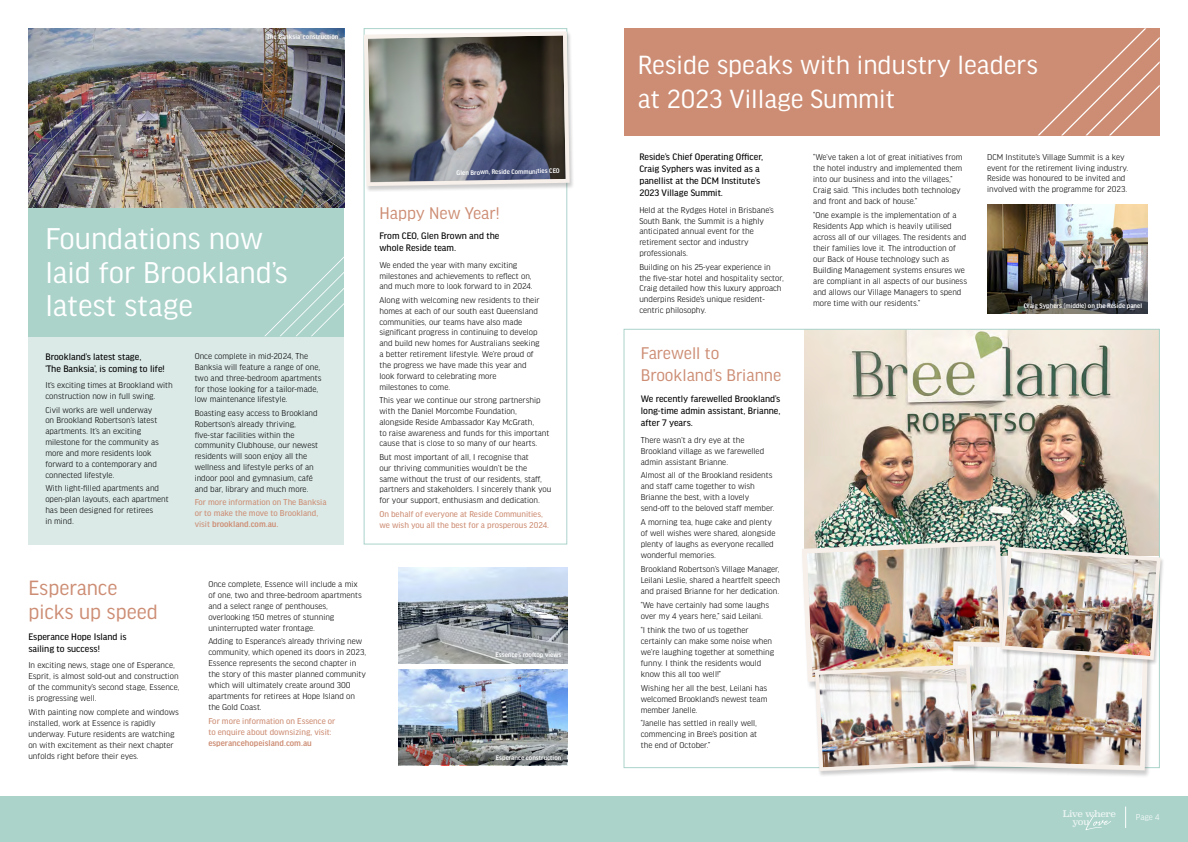
<style>
.page{position:relative;width:1188px;height:842px;background:#fff}
.page>*{position:absolute;margin:0;border:0;box-sizing:border-box;transform-origin:0 0}
.t1{font:32px/33.6px "Good Headline Pro";color:#fff}
.t2{font:28px/33.6px "Good Headline Pro";color:#fff}
.t3{font:22px/24px "Good Headline Pro";color:#cd8d74}
.t4{font:18px/22.5px "Good Headline Pro";color:#cd8d74}
.t5{font:10px/12px "Good Headline Pro News";color:#000}
.t6{font:9.1px/7.6px "Superclarendon";letter-spacing:-.05em;color:#ebf4f1}
.t7{font:300 9px/10.8px "Good Headline Pro";color:#000}
.t8{font:9px/10.8px "Good Headline Pro News";color:#cd8d74}
.t9{font:500 9px "Good Headline Pro";color:#cd8d74}
.t10{font:300 9px "Good Headline Pro";color:#fff}
.t11{font:500 7px "Good Headline Pro";color:#fff}
.s1{font-family:"Good Headline Pro News";font-weight:400}
</style>
<div class="page">
<div style="left:0;top:797px;width:595px;height:45px;background:#abd3ca"></div>
<div style="left:595px;top:797px;width:593px;height:45px;background:#abd3ca"></div>
<svg style="left:1085px;top:814px;width:26px;height:16px"></svg>
<svg style="left:1125px;top:806px;width:1px;height:22px"></svg>
<img style="left:805px;top:331px;width:352px;height:207px">
<div style="left:624px;top:28px;width:535px;height:107px;background:#cd8d74"></div>
<img style="left:987px;top:204px;width:161px;height:110px">
<img style="left:987px;top:276px;width:161px;height:37px">
<div style="left:948px;top:641px;width:205px;height:136px;background:#000;opacity:.2"></div>
<div style="left:813px;top:664px;width:166px;height:113px;background:#000;opacity:.2"></div>
<img style="left:799px;top:538px;width:363px;height:235px">
<svg style="left:1038px;top:28px;width:121px;height:107px"></svg>
<div style="left:28px;top:336px;width:316px;height:208px;background:#dbeae7"></div>
<div style="left:28px;top:208px;width:316px;height:128px;background:#abd3ca"></div>
<svg style="left:264px;top:256px;width:80px;height:80px"></svg>
<img style="left:28px;top:78px;width:316px;height:130px">
<img style="left:399px;top:608px;width:168px;height:56px">
<img style="left:399px;top:669px;width:168px;height:68px">
<img style="left:28px;top:28px;width:316px;height:50px">
<img style="left:399px;top:737px;width:168px;height:28px">
<svg style="left:363px;top:28px;width:209px;height:580px"></svg>
<img style="left:366px;top:33px;width:202px;height:151px">
<p class="t11" style="left:266px;top:33px;width:74px">‘The Banksia’ construction</p>
<h1 class="t1" style="left:45px;top:222px;width:244px">Foundations now laid for Brookland’s latest stage</h1>
<p class="t5" style="left:45px;top:351px;width:121px">Brookland’s latest stage,<br>‘The Banksia’, is coming to life!</p>
<p class="t7" style="left:45px;top:380px;width:129px">It’s exciting times at Brookland with construction now in full swing.</p>
<p class="t7" style="left:45px;top:404px;width:115px">Civil works are well underway on Brookland Robertson’s latest apartments. It’s an exciting milestone for the community as more and more residents look forward to a contemporary and connected lifestyle.</p>
<p class="t7" style="left:45px;top:483px;width:125px">With light-filled apartments and open-plan layouts, each apartment has been designed for retirees<br>in mind.</p>
<p class="t7" style="left:195px;top:351px;width:128px">Once complete in mid-2024, The Banksia will feature a range of one, two and three-bedroom apartments for those looking for a tailor-made, low maintenance lifestyle.</p>
<p class="t7" style="left:195px;top:408px;width:125px">Boasting easy access to Brookland<br>Robertson’s already thriving, five-star facilities within the community Clubhouse, our newest residents will soon enjoy all the wellness and lifestyle perks of an indoor pool and gymnasium, café and bar, library and much more.</p>
<p class="t8" style="left:195px;top:497px;width:133px">For more information on The Banksia or to make the move to Brookland,</p>
<p class="t9" style="left:195px;top:520px;width:85px"><span class="s1">visit</span> brookland.com.au.</p>
<p class="t11" style="left:456px;top:169px;width:105px;rotate:-1deg">Glen Brown, Reside Communities CEO</p>
<h3 class="t4" style="left:379px;top:202px;width:122px">Happy New Year!</h3>
<p class="t5" style="left:379px;top:230px;width:121px">From CEO, Glen Brown and the whole Reside team.</p>
<p class="t7" style="left:379px;top:260px;width:155px">We ended the year with many exciting milestones and achievements to reflect on, and much more to look forward to in 2024.</p>
<p class="t7" style="left:379px;top:295px;width:162px">Along with welcoming new residents to their homes at each of our south east Queensland communities, our teams have also made significant progress in continuing to develop and build new homes for Australians seeking a better retirement lifestyle. We’re proud of the progress we have made this year and look forward to celebrating more<br>milestones to come.</p>
<p class="t7" style="left:379px;top:395px;width:171px">This year we continue our strong partnership with the Daniel Morcombe Foundation, alongside Reside Ambassador Kay McGrath,<br>to raise awareness and funds for this important cause that is close to so many of our hearts.</p>
<p class="t7" style="left:379px;top:452px;width:173px">But most important of all, I recognise that<br>our thriving communities wouldn’t be the<br>same without the trust of our residents, staff, partners and stakeholders. I sincerely thank you for your support, enthusiasm and dedication.</p>
<p class="t8" style="left:379px;top:509px;width:171px">On behalf of everyone at Reside Communities, we wish you all the best for a prosperous 2024.</p>
<h3 class="t3" style="left:28px;top:576px;width:131px">Esperance picks up speed</h3>
<p class="t5" style="left:28px;top:630px;width:100px">Esperance Hope Island is sailing to success!</p>
<p class="t7" style="left:28px;top:660px;width:153px">In exciting news, stage one of Esperance, Esprit, is almost sold-out and construction of the community’s second stage, Essence, is progressing well.</p>
<p class="t7" style="left:28px;top:707px;width:152px">With painting now complete and windows installed, work at Essence is rapidly underway. Future residents are watching on with excitement as their next chapter unfolds right before their eyes.</p>
<p class="t7" style="left:208px;top:578px;width:155px">Once complete, Essence will include a mix of one, two and three-bedroom apartments and a select range of penthouses, overlooking 150 metres of stunning uninterrupted water frontage.</p>
<p class="t7" style="left:208px;top:636px;width:159px">Adding to Esperance’s already thriving new community, which opened its doors in 2023, Essence represents the second chapter in the story of this master planned community which will ultimately create around 300 apartments for retirees at Hope Island on the Gold Coast.</p>
<p class="t8" style="left:208px;top:716px;width:129px">For more information on Essence or to enquire about downsizing, visit:</p>
<p class="t9" style="left:208px;top:738px;width:105px">esperancehopeisland.com.au</p>
<p class="t11" style="left:495px;top:651px;width:67px">Essence’s rooftop views</p>
<p class="t11" style="left:496px;top:754px;width:67px">Esperance construction</p>
<h2 class="t2" style="left:638px;top:49px;width:401px">Reside speaks with industry leaders at 2023 Village Summit</h2>
<p class="t5" style="left:639px;top:151px;width:126px">Reside’s Chief Operating Officer,<br>Craig Syphers was invited as a panellist at the DCM Institute’s<br>2023 Village Summit.</p>
<p class="t7" style="left:639px;top:205px;width:136px">Held at the Rydges Hotel in Brisbane’s<br>South Bank, the Summit is a highly anticipated annual event for the retirement sector and industry professionals.</p>
<p class="t7" style="left:639px;top:261px;width:146px">Building on his 25-year experience in the five-star hotel and hospitality sector, Craig detailed how this luxury approach underpins Reside’s unique resident&shy;centric philosophy.</p>
<h3 class="t4" style="left:641px;top:342px;width:142px">Farewell to<br>Brookland’s Brianne</h3>
<p class="t5" style="left:641px;top:393px;width:141px;text-align:justify">We recently farewelled Brookland’s long-time admin assistant, Brianne, after 7 years.</p>
<p class="t7" style="left:641px;top:434px;width:125px">There wasn’t a dry eye at the<br>Brookland village as we farewelled admin assistant Brianne.</p>
<p class="t7" style="left:641px;top:470px;width:135px">Almost all of the Brookland residents and staff came together to wish Brianne the best, with a lovely send-off to the beloved staff member.</p>
<p class="t7" style="left:641px;top:517px;width:136px">A morning tea, huge cake and plenty of well wishes were shared, alongside plenty of laughs as everyone recalled wonderful memories.</p>
<p class="t7" style="left:641px;top:564px;width:141px;text-align:justify">Brookland Robertson’s Village Manager, Leilani Leslie, shared a heartfelt speech and praised Brianne for her dedication.</p>
<p class="t7" style="left:641px;top:600px;width:130px">“We have certainly had some laughs over my 4 years here,” said Leilani.</p>
<p class="t7" style="left:641px;top:624px;width:135px">“I think the two of us together certainly can make some noise when we’re laughing together at something funny. I think the residents would know this all too well!”</p>
<p class="t7" style="left:641px;top:682px;width:128px;text-align:justify">Wishing her all the best, Leilani has welcomed Brookland’s newest team member Janelle.</p>
<p class="t7" style="left:641px;top:718px;width:118px;text-align:justify">“Janelle has settled in really well, commencing in Bree’s position at the end of October.”</p>
<p class="t7" style="left:813px;top:151px;width:151px">“We’ve taken a lot of great initiatives from the hotel industry and implemented them into our business and into the villages,” Craig said. “This includes both technology and front and back of house.”</p>
<p class="t7" style="left:813px;top:209px;width:155px">“One example is the implementation of a Residents App which is heavily utilised across all of our villages. The residents and their families love it. The introduction of our Back of House technology such as Building Management systems ensures we are compliant in all aspects of our business and allows our Village Managers to spend more time with our residents.”</p>
<p class="t7" style="left:987px;top:151px;width:143px">DCM Institute’s Village Summit is a key event for the retirement living industry.<br>Reside was honoured to be invited and involved with the programme for 2023.</p>
<p class="t11" style="left:1024px;top:302px;width:120px">Craig Syphers (middle) on the Reside panel</p>
<p class="t6" style="left:1072px;top:811px;width:45px;text-indent:-10px">Live where you</p>
<p class="t10" style="left:1136px;top:813px;width:25px">Page 4</p>
</div>
